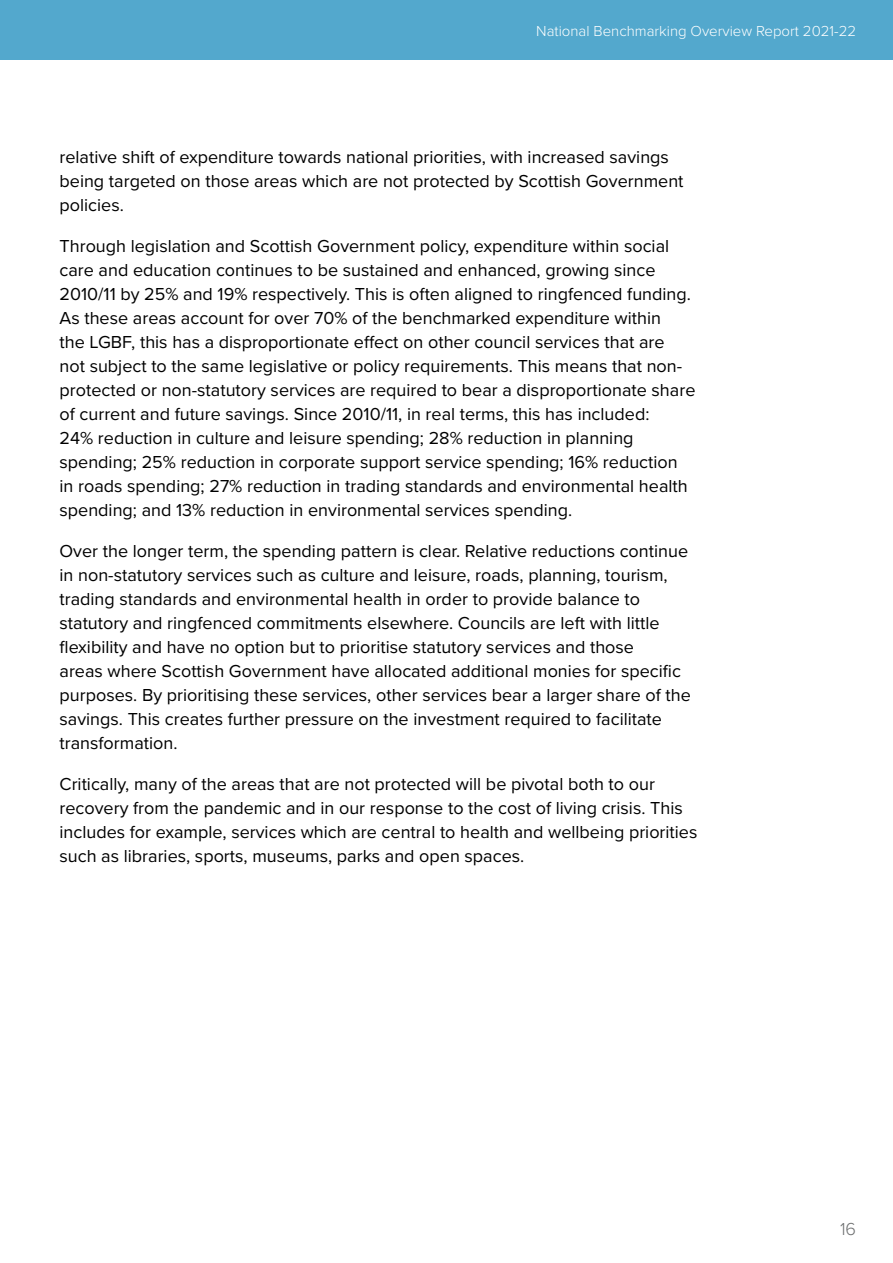
<style>
.page{position:relative;width:893px;height:1263px;background:#fff}
.page>*{position:absolute;margin:0;border:0;box-sizing:border-box;transform-origin:0 0}
.body_text{font:18px/24px "Proxima Nova";color:#000}
.t1{font:300 18px "Proxima Nova";color:#6d6f70}
.t2{font:300 15px "Proxima Nova";color:#fff}
</style>
<div class="page">
<div style="left:0;top:0;width:893px;height:60px;background:#53a8cd"></div>
<p class="t2" style="left:536px;top:20px;width:321px">National Benchmarking Overview Report 2021-22</p>
<p class="body_text" style="left:60px;top:144px;width:625px">relative shift of expenditure towards national priorities, with increased savings being targeted on those areas which are not protected by Scottish Government policies.</p>
<p class="body_text" style="left:60px;top:233px;width:637px">Through legislation and Scottish Government policy, expenditure within social care and education continues to be sustained and enhanced, growing since 2010/11 by 25% and 19% respectively. This is often aligned to ringfenced funding.<br>As these areas account for over 70% of the benchmarked expenditure within<br>the LGBF, this has a disproportionate effect on other council services that are<br>not subject to the same legislative or policy requirements. This means that non&shy;protected or non-statutory services are required to bear a disproportionate share of current and future savings. Since 2010/11, in real terms, this has included:<br>24% reduction in culture and leisure spending; 28% reduction in planning spending; 25% reduction in corporate support service spending; 16% reduction in roads spending; 27% reduction in trading standards and environmental health spending; and 13% reduction in environmental services spending.</p>
<p class="body_text" style="left:60px;top:538px;width:633px">Over the longer term, the spending pattern is clear. Relative reductions continue in non-statutory services such as culture and leisure, roads, planning, tourism, trading standards and environmental health in order to provide balance to statutory and ringfenced commitments elsewhere. Councils are left with little flexibility and have no option but to prioritise statutory services and those<br>areas where Scottish Government have allocated additional monies for specific purposes. By prioritising these services, other services bear a larger share of the savings. This creates further pressure on the investment required to facilitate transformation.</p>
<p class="body_text" style="left:60px;top:771px;width:639px">Critically, many of the areas that are not protected will be pivotal both to our recovery from the pandemic and in our response to the cost of living crisis. This includes for example, services which are central to health and wellbeing priorities such as libraries, sports, museums, parks and open spaces.</p>
<p class="t1" style="left:840px;top:1216px;width:18px">16</p>
</div>
